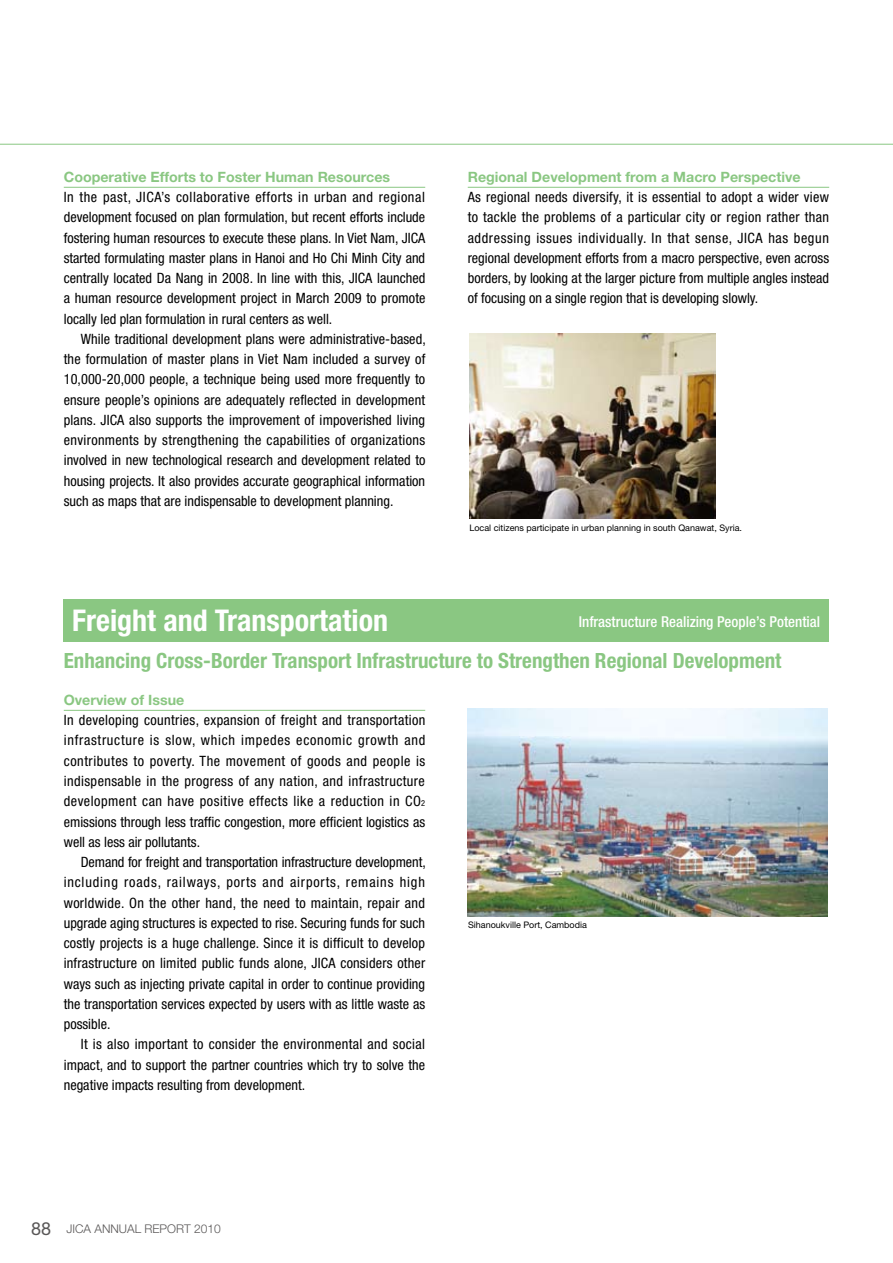
<style>
.page{position:relative;width:893px;height:1263px;background:#fff}
.page>*{position:absolute;margin:0;border:0;box-sizing:border-box;transform-origin:0 0}
.t1{font:700 condensed 30px "Helvetica Neue LT Std";color:#fff}
.t2{font:700 condensed 21px "Helvetica Neue LT Std";color:#8ac782}
.t3{font:500 condensed 15px "Helvetica Neue LT Std";color:#fff}
.t4{font:condensed 14.25px/20.2px "Helvetica Neue LT Std";letter-spacing:.005em;color:#000}
.t5{font:condensed 14.25px "Helvetica Neue LT Std";letter-spacing:.025em;color:#000}
.t6{font:condensed 14.25px "Helvetica Neue LT Std";letter-spacing:.04em;color:#000}
.t7{font:700 14.25px "Helvetica Neue LT Std";color:#8ac782}
.t8{font:condensed 14.25px "Helvetica Neue LT Std";letter-spacing:.03em;color:#000}
.t9{font:condensed 14.25px "Helvetica Neue LT Std";letter-spacing:.035em;color:#000}
.t10{font:condensed 14.25px "Helvetica Neue LT Std";letter-spacing:.06em;color:#000}
.t11{font:condensed 14.25px "Helvetica Neue LT Std";letter-spacing:.05em;color:#000}
.t12{font:300 12px "Helvetica Neue LT Std";color:#595757}
.t13{font:9px "Helvetica Neue LT Std";color:#000}
.s1{font-weight:700;font-stretch:normal;color:#8ac782}
.s2{font-size:8.25px}
.s3{font-weight:400;font-size:18px}
</style>
<div class="page">
<hr style="left:0;top:144px;width:893px;height:1px;background:#8ac782">
<div style="left:64px;top:600px;width:765px;height:42px;background:#8ac782"></div>
<hr style="left:64px;top:710px;width:361px;height:1px;background:#8ac782">
<hr style="left:64px;top:187px;width:361px;height:1px;background:#8ac782">
<hr style="left:468px;top:187px;width:361px;height:1px;background:#8ac782">
<img style="left:469px;top:333px;width:247px;height:186px">
<img style="left:468px;top:708px;width:360px;height:208px">
<p class="t7" style="left:64px;top:168px;width:328px">Cooperative Efforts to Foster Human Resources</p>
<p class="t6" style="left:64px;top:189px;width:363px">In the past, JICA’s collaborative efforts in urban and regional</p>
<p class="t4" style="left:64px;top:207px;width:363px">development focused on plan formulation, but recent efforts include</p>
<p class="t4" style="left:64px;top:227px;width:363px">fostering human resources to execute these plans. In Viet Nam, JICA</p>
<p class="t4" style="left:64px;top:248px;width:363px">started formulating master plans in Hanoi and Ho Chi Minh City and</p>
<p class="t4" style="left:64px;top:268px;width:363px">centrally located Da Nang in 2008. In line with this, JICA launched</p>
<p class="t4" style="left:64px;top:288px;width:363px">a human resource development project in March 2009 to promote</p>
<p class="t4" style="left:64px;top:308px;width:270px">locally led plan formulation in rural centers as well.</p>
<p class="t4" style="left:81px;top:329px;width:346px">While traditional development plans were administrative-based,</p>
<p class="t4" style="left:64px;top:349px;width:363px">the formulation of master plans in Viet Nam included a survey of</p>
<p class="t4" style="left:64px;top:369px;width:363px">10,000-20,000 people, a technique being used more frequently to</p>
<p class="t4" style="left:64px;top:389px;width:363px">ensure people’s opinions are adequately reflected in development</p>
<p class="t4" style="left:64px;top:410px;width:363px">plans. JICA also supports the improvement of impoverished living</p>
<p class="t5" style="left:64px;top:432px;width:363px">environments by strengthening the capabilities of organizations</p>
<p class="t4" style="left:64px;top:450px;width:363px">involved in new technological research and development related to</p>
<p class="t4" style="left:64px;top:470px;width:363px">housing projects. It also provides accurate geographical information</p>
<p class="t4" style="left:64px;top:491px;width:331px">such as maps that are indispensable to development planning.</p>
<p class="t4" style="left:468px;top:167px;width:363px"><span class="s1">Regional Development from a Macro Perspective<br></span>As regional needs diversify, it is essential to adopt a wider view to tackle the problems of a particular city or region rather than addressing issues individually. In that sense, JICA has begun regional development efforts from a macro perspective, even across borders, by looking at the larger picture from multiple angles instead of focusing on a single region that is developing slowly.</p>
<p class="t13" style="left:469px;top:522px;width:274px">Local citizens participate in urban planning in south Qanawat, Syria.</p>
<p class="t1" style="left:72px;top:602px;width:317px">Freight and Transportation</p>
<p class="t3" style="left:579px;top:613px;width:243px">Infrastructure Realizing People’s Potential</p>
<p class="t2" style="left:64px;top:647px;width:719px">Enhancing Cross-Border Transport Infrastructure to Strengthen Regional Development</p>
<p class="t7" style="left:64px;top:691px;width:122px">Overview of Issue</p>
<p class="t5" style="left:64px;top:712px;width:363px">In developing countries, expansion of freight and transportation</p>
<p class="t11" style="left:64px;top:732px;width:363px">infrastructure is slow, which impedes economic growth and</p>
<p class="t6" style="left:64px;top:752px;width:363px">contributes to poverty. The movement of goods and people is</p>
<p class="t8" style="left:64px;top:773px;width:363px">indispensable in the progress of any nation, and infrastructure</p>
<p class="t9" style="left:64px;top:793px;width:363px">development can have positive effects like a reduction in CO<span class="s2">2</span></p>
<p class="t4" style="left:64px;top:811px;width:363px">emissions through less traffic congestion, more efficient logistics as</p>
<p class="t4" style="left:64px;top:831px;width:138px">well as less air pollutants.</p>
<p class="t4" style="left:81px;top:852px;width:346px">Demand for freight and transportation infrastructure development,</p>
<p class="t10" style="left:64px;top:874px;width:363px">including roads, railways, ports and airports, remains high</p>
<p class="t5" style="left:64px;top:894px;width:363px">worldwide. On the other hand, the need to maintain, repair and</p>
<p class="t4" style="left:64px;top:912px;width:363px">upgrade aging structures is expected to rise. Securing funds for such</p>
<p class="t4" style="left:64px;top:933px;width:363px">costly projects is a huge challenge. Since it is difficult to develop</p>
<p class="t4" style="left:64px;top:953px;width:363px">infrastructure on limited public funds alone, JICA considers other</p>
<p class="t4" style="left:64px;top:973px;width:363px">ways such as injecting private capital in order to continue providing</p>
<p class="t4" style="left:64px;top:993px;width:363px">the transportation services expected by users with as little waste as</p>
<p class="t4" style="left:64px;top:1014px;width:48px">possible.</p>
<p class="t5" style="left:81px;top:1036px;width:346px">It is also important to consider the environmental and social</p>
<p class="t4" style="left:64px;top:1054px;width:363px">impact, and to support the partner countries which try to solve the</p>
<p class="t4" style="left:64px;top:1074px;width:243px">negative impacts resulting from development.</p>
<p class="t13" style="left:468px;top:919px;width:120px">Sihanoukville Port, Cambodia</p>
<p class="t12" style="left:31px;top:1221px;width:191px"><span class="s3">88</span> JICA ANNUAL REPORT 2010</p>
</div>
